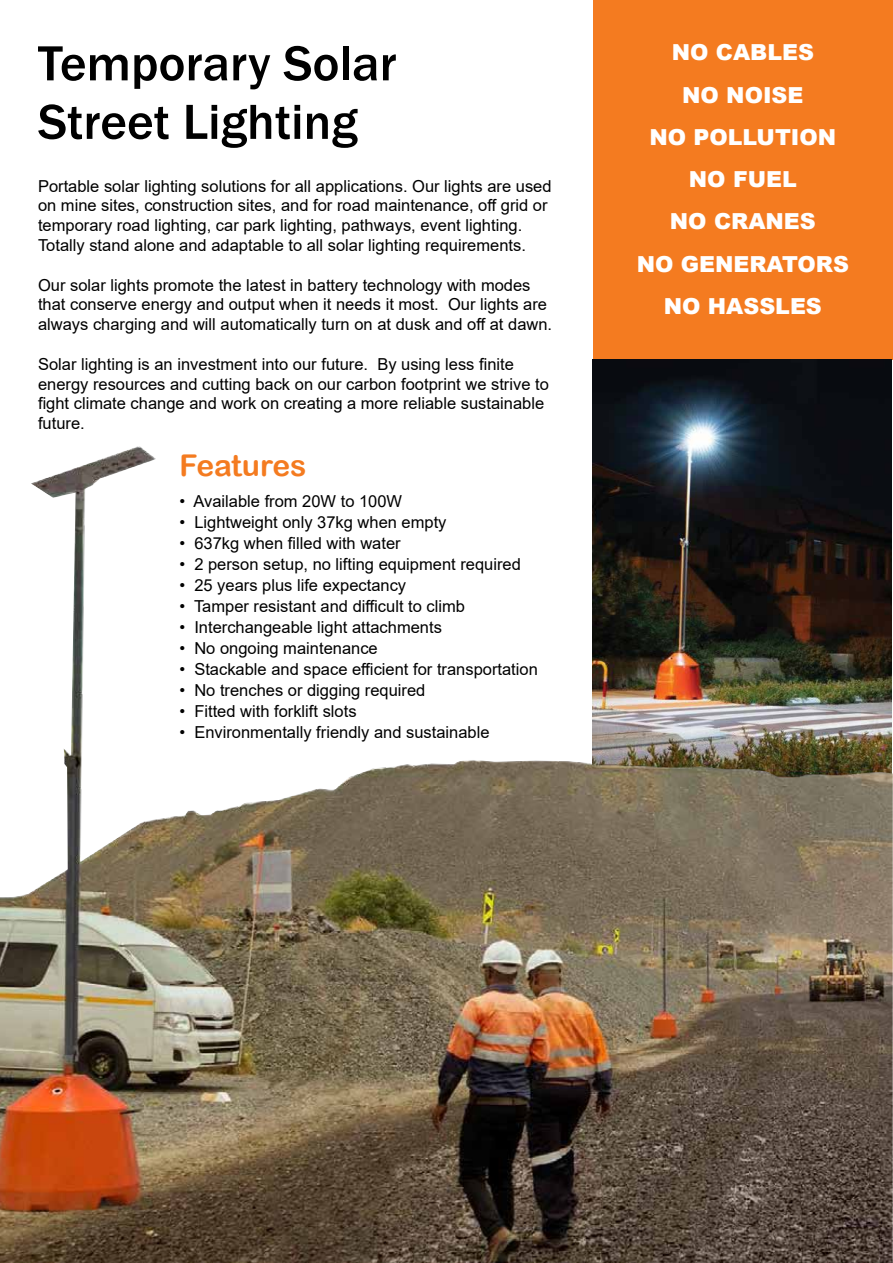
<style>
.page{position:relative;width:893px;height:1263px;background:#fff}
.page>*{position:absolute;margin:0;border:0;box-sizing:border-box;transform-origin:0 0}
.t1{font:500 51px/58.5px "Franklin Gothic";color:#000}
.t2{font:30px "Arial Rounded MT Bold";color:#f47b20}
.t3{font:900 22.05px/42.3px "Arial";color:#fff;text-align:center}
.t4{font:16.5px/19.8px "Arial";color:#000}
</style>
<div class="page">
<div style="left:593px;top:0;width:300px;height:359px;background:#f47b20"></div>
<img style="left:593px;top:359px;width:299px;height:87px">
<img style="left:0;top:446px;width:893px;height:817px">
<h1 class="t1" style="left:38px;top:35px;width:360px">Temporary Solar<br>Street Lighting</h1>
<p class="t4" style="left:38px;top:176px;width:515px">Portable solar lighting solutions for all applications. Our lights are used on mine sites, construction sites, and for road maintenance, off grid or temporary road lighting, car park lighting, pathways, event lighting.<br>Totally stand alone and adaptable to all solar lighting requirements.</p>
<p class="t4" style="left:38px;top:275px;width:516px">Our solar lights promote the latest in battery technology with modes that conserve energy and output when it needs it most. Our lights are always charging and will automatically turn on at dusk and off at dawn.</p>
<p class="t4" style="left:38px;top:354px;width:512px">Solar lighting is an investment into our future. By using less finite energy resources and cutting back on our carbon footprint we strive to fight climate change and work on creating a more reliable sustainable future.</p>
<h2 class="t2" style="left:179px;top:448px;width:129px">Features</h2>
<p class="t4" style="left:179px;top:491px;width:224px">• Available from 20W to 100W</p>
<p class="t4" style="left:179px;top:512px;width:269px">• Lightweight only 37kg when empty</p>
<p class="t4" style="left:179px;top:533px;width:223px">• 637kg when filled with water</p>
<p class="t4" style="left:179px;top:554px;width:343px">• 2 person setup, no lifting equipment required</p>
<p class="t4" style="left:179px;top:575px;width:228px">• 25 years plus life expectancy</p>
<p class="t4" style="left:179px;top:596px;width:287px">• Tamper resistant and difficult to climb</p>
<p class="t4" style="left:179px;top:617px;width:264px">• Interchangeable light attachments</p>
<p class="t4" style="left:179px;top:638px;width:200px">• No ongoing maintenance</p>
<p class="t4" style="left:179px;top:659px;width:360px">• Stackable and space efficient for transportation</p>
<p class="t4" style="left:179px;top:680px;width:248px">• No trenches or digging required</p>
<p class="t4" style="left:179px;top:701px;width:179px">• Fitted with forklift slots</p>
<p class="t4" style="left:179px;top:722px;width:312px">• Environmentally friendly and sustainable</p>
<h3 class="t3" style="left:637px;top:31px;width:214px">NO CABLES<br>NO NOISE<br>NO POLLUTION<br>NO FUEL<br>NO CRANES<br>NO GENERATORS<br>NO HASSLES</h3>
</div>
